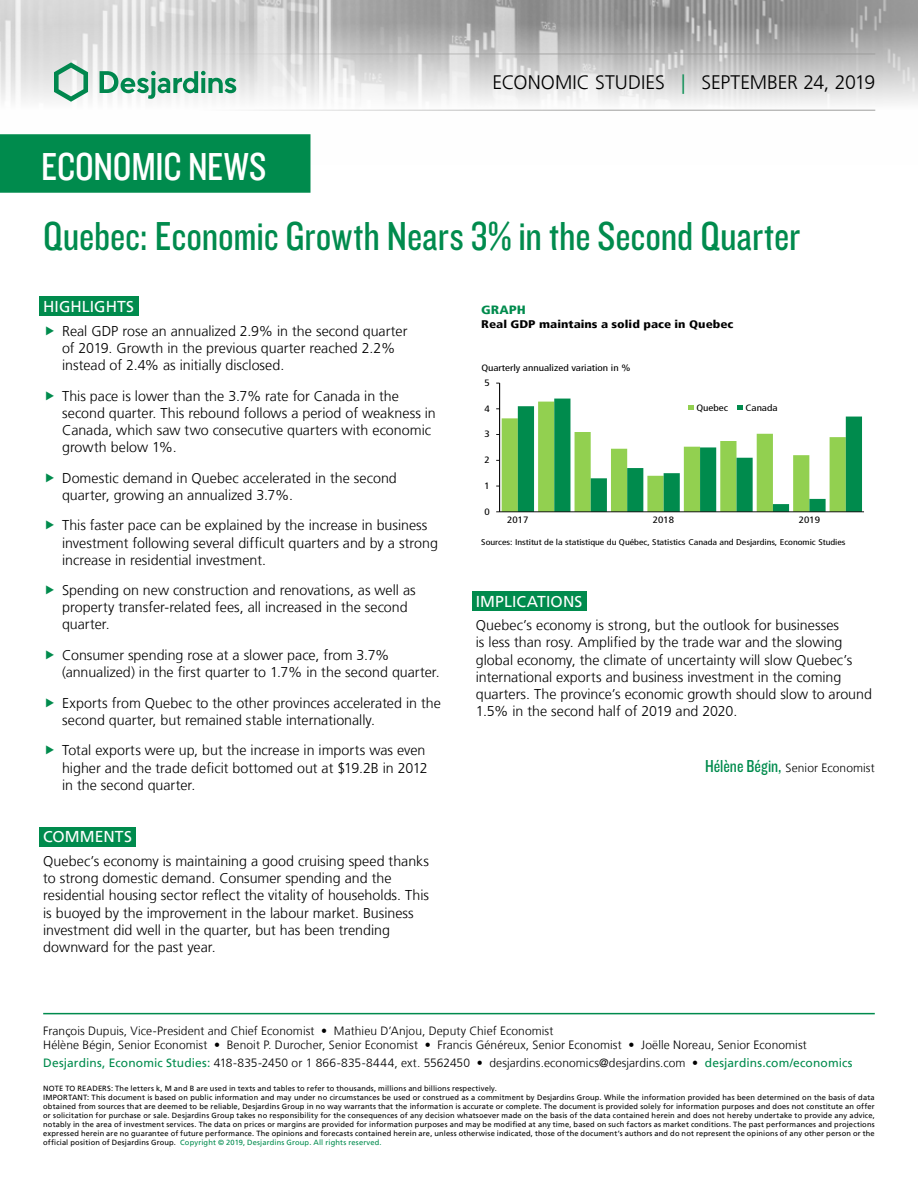
<style>
.page{position:relative;width:918px;height:1188px;background:#fff}
.page>*{position:absolute;margin:0;border:0;box-sizing:border-box;transform-origin:0 0}
.t1{font:42px "Knockout 29 Junior Ltweight";color:#008b4d}
.t2{font:40.5px "Knockout 29 Junior Ltweight";letter-spacing:-.005em;color:#fff}
.t3{font:300 19.5px "Frutiger LT";color:#000}
.t4{font:15.75px "Frutiger LT";letter-spacing:.005em;color:#fff}
.t5{font:300 14.25px/17.1px "Frutiger LT";color:#000}
.t6{font:300 12px/14.4px "Frutiger LT";letter-spacing:.01em;color:#000}
.t7{font:900 condensed 12px "Frutiger LT";color:#008b4d;scale:1.2 1}
.t8{font:900 condensed 11.1px "Frutiger LT";color:#000;scale:1.2 1}
.t9{font:condensed 9.3px "Frutiger LT";color:#000;scale:1.2 1}
.t10{font:condensed 9.15px "Frutiger LT";color:#000;scale:1.2 1}
.t11{font:condensed 8.25px "Frutiger LT";color:#000;scale:1.2 1}
.t12{font:7.5px/9px "Frutiger LT";letter-spacing:.02em;color:#000}
.s1{color:#008b4d}
.s2{font-family:"Knockout 29 Junior Ltweight";font-weight:400;font-size:18px;color:#008b4d}
.s3{font-weight:400;color:#008b4d}
</style>
<div class="page">
<img style="left:0;top:0;width:918px;height:164px">
<hr style="left:43px;top:54px;width:832px;height:1px;background:#9d9d9c">
<hr style="left:43px;top:110px;width:832px;height:1px;background:#9d9d9c">
<svg style="left:54px;top:62px;width:34px;height:40px"></svg>
<svg style="left:100px;top:71px;width:136px;height:28px"></svg>
<div style="left:0;top:135px;width:310px;height:57px;background:#008b4d"></div>
<div style="left:0;top:134px;width:310px;height:59px;border:2px solid #008b4d"></div>
<hr style="left:43px;top:1013px;width:832px;height:1px;background:#008b4d">
<div style="left:39px;top:296px;width:99px;height:20px;background:#008b4d"></div>
<div style="left:39px;top:827px;width:97px;height:19px;background:#008b4d"></div>
<div style="left:472px;top:591px;width:114px;height:20px;background:#008b4d"></div>
<hr style="left:499px;top:383px;width:1px;height:129px;background:#000">
<hr style="left:500px;top:512px;width:364px;height:1px;background:#000">
<svg style="left:496px;top:399px;width:366px;height:114px"></svg>
<h2 class="t2" style="left:41px;top:140px;width:227px">ECONOMIC NEWS</h2>
<h3 class="t3" style="left:493px;top:72px;width:384px">ECONOMIC STUDIES <span class="s1">|</span> SEPTEMBER 24, 2019</h3>
<h1 class="t1" style="left:43px;top:209px;width:759px">Quebec: Economic Growth Nears 3% in the Second Quarter</h1>
<p class="t4" style="left:43px;top:297px;width:92px">HIGHLIGHTS</p>
<p class="t5" style="left:62px;top:323px;width:347px">Real GDP rose an annualized 2.9% in the second quarter of 2019. Growth in the previous quarter reached 2.2% instead of 2.4% as initially disclosed.</p>
<p class="t5" style="left:62px;top:388px;width:375px">This pace is lower than the 3.7% rate for Canada in the second quarter. This rebound follows a period of weakness in Canada, which saw two consecutive quarters with economic growth below 1%.</p>
<p class="t5" style="left:62px;top:470px;width:336px">Domestic demand in Quebec accelerated in the second quarter, growing an annualized 3.7%.</p>
<p class="t5" style="left:62px;top:517px;width:377px">This faster pace can be explained by the increase in business investment following several difficult quarters and by a strong increase in residential investment.</p>
<p class="t5" style="left:62px;top:582px;width:355px">Spending on new construction and renovations, as well as property transfer-related fees, all increased in the second quarter.</p>
<p class="t5" style="left:62px;top:647px;width:379px">Consumer spending rose at a slower pace, from 3.7% (annualized) in the first quarter to 1.7% in the second quarter.</p>
<p class="t5" style="left:62px;top:694px;width:380px">Exports from Quebec to the other provinces accelerated in the second quarter, but remained stable internationally.</p>
<p class="t5" style="left:62px;top:742px;width:367px">Total exports were up, but the increase in imports was even higher and the trade deficit bottomed out at $19.2B in 2012 in the second quarter.</p>
<p class="t4" style="left:43px;top:828px;width:90px">COMMENTS</p>
<p class="t5" style="left:43px;top:853px;width:387px">Quebec’s economy is maintaining a good cruising speed thanks to strong domestic demand. Consumer spending and the residential housing sector reflect the vitality of households. This is buoyed by the improvement in the labour market. Business investment did well in the quarter, but has been trending downward for the past year.</p>
<p class="t7" style="left:481px;top:303px;width:39px">GRAPH</p>
<p class="t8" style="left:481px;top:317px;width:212px">Real GDP maintains a solid pace in Quebec</p>
<p class="t10" style="left:481px;top:363px;width:126px">Quarterly annualized variation in %</p>
<p class="t10" style="left:484px;top:377px;width:6px">5</p>
<p class="t9" style="left:484px;top:403px;width:6px">4</p>
<p class="t10" style="left:484px;top:429px;width:6px">3</p>
<p class="t9" style="left:484px;top:454px;width:6px">2</p>
<p class="t10" style="left:484px;top:480px;width:6px">1</p>
<p class="t9" style="left:484px;top:506px;width:6px">0</p>
<p class="t9" style="left:696px;top:402px;width:28px">Quebec</p>
<p class="t9" style="left:746px;top:402px;width:28px">Canada</p>
<p class="t10" style="left:507px;top:515px;width:19px">2017</p>
<p class="t10" style="left:653px;top:515px;width:19px">2018</p>
<p class="t10" style="left:799px;top:515px;width:19px">2019</p>
<p class="t11" style="left:481px;top:538px;width:305px">Sources: Institut de la statistique du Québec, Statistics Canada and Desjardins, Economic Studies</p>
<p class="t4" style="left:476px;top:592px;width:108px">IMPLICATIONS</p>
<p class="t5" style="left:476px;top:617px;width:398px">Quebec’s economy is strong, but the outlook for businesses<br>is less than rosy. Amplified by the trade war and the slowing global economy, the climate of uncertainty will slow Quebec’s international exports and business investment in the coming quarters. The province’s economic growth should slow to around 1.5% in the second half of 2019 and 2020.</p>
<p class="t6" style="left:705px;top:761px;width:171px"><span class="s2">Hélène Bégin,</span> Senior Economist</p>
<p class="t6" style="left:43px;top:1023px;width:765px">François Dupuis, Vice-President and Chief Economist • Mathieu D’Anjou, Deputy Chief Economist<br>Hélène Bégin, Senior Economist • Benoit P. Durocher, Senior Economist • Francis Généreux, Senior Economist • Joëlle Noreau, Senior Economist</p>
<p class="t6" style="left:43px;top:1056px;width:811px"><span class="s3">Desjardins, Economic Studies:</span> 418-835-2450 or 1 866-835-8444, ext. 5562450 • desjardins.economics@desjardins.com • <span class="s3">desjardins.com/economics</span></p>
<p class="t12" style="left:43px;top:1084px;width:833px">NOTE TO READERS: The letters k, M and B are used in texts and tables to refer to thousands, millions and billions respectively.<br>IMPORTANT: This document is based on public information and may under no circumstances be used or construed as a commitment by Desjardins Group. While the information provided has been determined on the basis of data obtained from sources that are deemed to be reliable, Desjardins Group in no way warrants that the information is accurate or complete. The document is provided solely for information purposes and does not constitute an offer or solicitation for purchase or sale. Desjardins Group takes no responsibility for the consequences of any decision whatsoever made on the basis of the data contained herein and does not hereby undertake to provide any advice, notably in the area of investment services. The data on prices or margins are provided for information purposes and may be modified at any time, based on such factors as market conditions. The past performances and projections expressed herein are no guarantee of future performance. The opinions and forecasts contained herein are, unless otherwise indicated, those of the document’s authors and do not represent the opinions of any other person or the official position of Desjardins Group. <span class="s1">Copyright © 2019, Desjardins Group. All rights reserved.</span></p>
</div>
